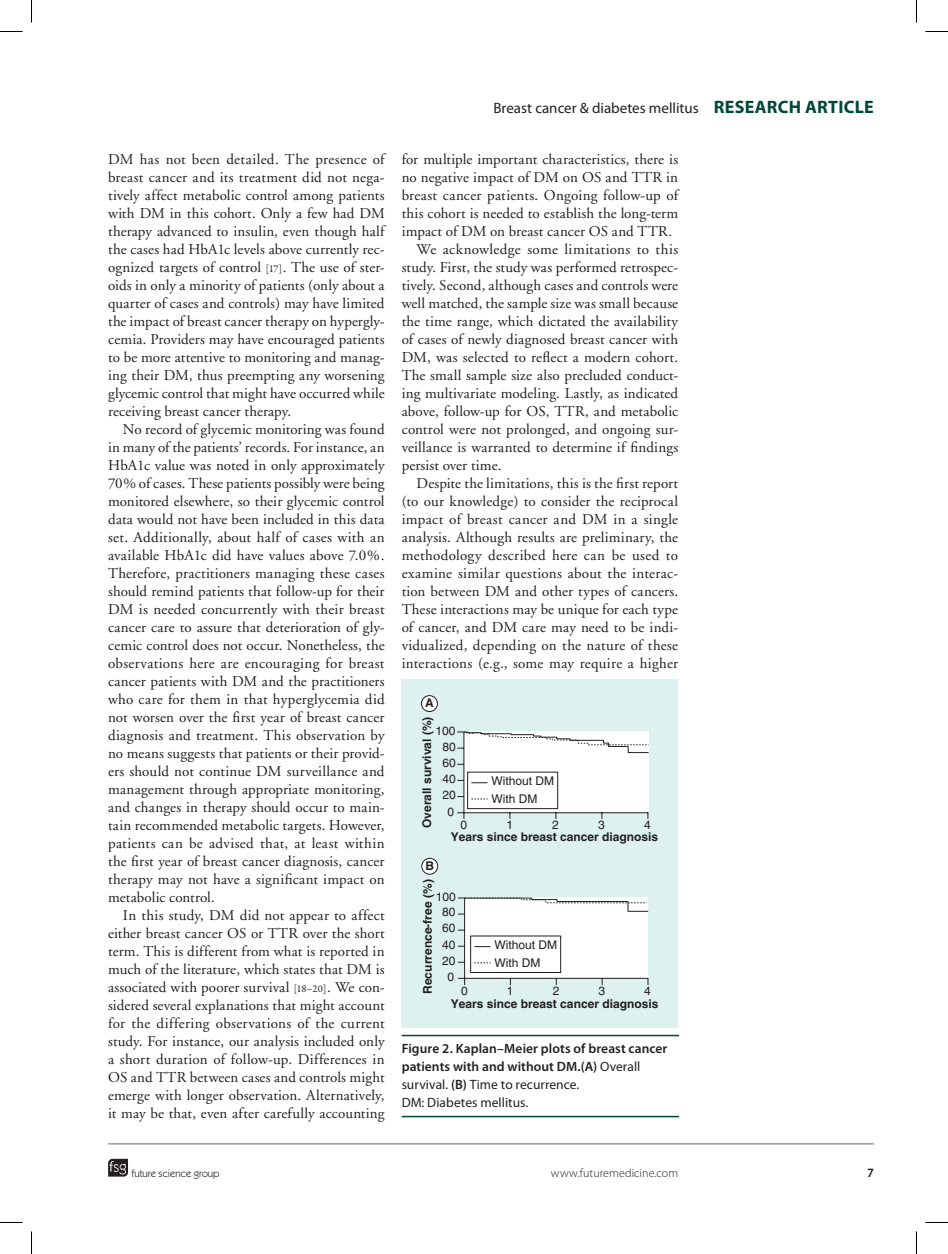
<style>
.page{position:relative;width:948px;height:1254px;background:#fff}
.page>*{position:absolute;margin:0;border:0;box-sizing:border-box;transform-origin:0 0}
.t1{font:700 18px "Myriad Pro";letter-spacing:.015em;color:#004839}
.t2{font:15px/18px "Adobe Garamond";letter-spacing:.01em;color:#231f20;text-align:justify}
.t3{font:15px "Myriad Pro";color:#231f20}
.t4{font:600 13.5px/18px "Myriad Pro";letter-spacing:.005em;color:#231f20}
.t5{font:600 12.75px "Myriad Pro";color:#231f20}
.t6{font:700 12px "Helvetica LT Std";color:#231f20}
.t7{font:12px/17.7px "Helvetica LT Std";color:#231f20}
.t8{font:300 12px "Myriad Pro";letter-spacing:.005em;color:#231f20}
.t9{font:10.5px "Itc Kabel";color:#231f20}
.s1{font-weight:700;font-size:18px;color:#004839}
.s2{font-family:"Garamond Premr Pro";font-size:10.5px}
.s3{font-weight:400}
</style>
<div class="page">
<svg style="left:108px;top:1158px;width:20px;height:18px"></svg>
<hr style="left:108px;top:1142px;width:765px;height:2px;background:#a8a9ad">
<hr style="left:401px;top:1034px;width:278px;height:2px;background:#004839">
<hr style="left:401px;top:1115px;width:278px;height:2px;background:#004839">
<div style="left:401px;top:679px;width:277px;height:349px;background:#ddf1ef"></div>
<svg style="left:457px;top:731px;width:192px;height:88px;background:#f0f2f1"></svg>
<div style="left:421px;top:695px;width:16px;height:16px;background:#fff;border-radius:50%"></div>
<div style="left:421px;top:695px;width:17px;height:17px;border:1px solid #231f20;border-radius:50%"></div>
<svg style="left:458px;top:897px;width:191px;height:88px;background:#eff1f1"></svg>
<div style="left:422px;top:858px;width:15px;height:16px;background:#fff;border-radius:50%"></div>
<div style="left:421px;top:858px;width:17px;height:16px;border:1px solid #231f20;border-radius:50%"></div>
<svg style="left:0;top:31px;width:22px;height:1px"></svg>
<svg style="left:925px;top:31px;width:22px;height:1px"></svg>
<svg style="left:0;top:1222px;width:22px;height:1px"></svg>
<svg style="left:925px;top:1222px;width:22px;height:1px"></svg>
<svg style="left:31px;top:0;width:1px;height:23px"></svg>
<svg style="left:31px;top:1231px;width:1px;height:23px"></svg>
<svg style="left:916px;top:0;width:1px;height:23px"></svg>
<svg style="left:916px;top:1231px;width:1px;height:23px"></svg>
<p class="t3" style="left:493px;top:99px;width:270px">Breast cancer &amp; diabetes mellitus <span class="s1">RESEARC</span></p>
<p class="t1" style="left:788px;top:95px;width:86px">H ARTICLE</p>
<p class="t2" style="left:108px;top:151px;width:278px">DM has not been detailed. The presence of breast cancer and its treatment did not nega&shy;tively affect metabolic control among patients with DM in this cohort. Only a few had DM therapy advanced to insulin, even though half the cases had HbA1c levels above currently rec&shy;ognized targets of control <span class="s2">[17]</span>. The use of ster&shy;oids in only a minority of patients (only about a quarter of cases and controls) may have limited the impact of breast cancer therapy on hypergly&shy;cemia. Providers may have encouraged patients to be more attentive to monitoring and manag&shy;ing their DM, thus preempting any worsening glycemic control that might have occurred while receiving breast cancer therapy.</p>
<p class="t2" style="left:108px;top:421px;width:278px;text-indent:15px">No record of glycemic monitoring was found in many of the patients’ records. For instance, an HbA1c value was noted in only approximately 70% of cases. These patients possibly were being monitored elsewhere, so their glycemic control data would not have been included in this data set. Additionally, about half of cases with an available HbA1c did have values above 7.0%.<br>Therefore, practitioners managing these cases should remind patients that follow-up for their DM is needed concurrently with their breast cancer care to assure that deterioration of gly&shy;cemic control does not occur. Nonetheless, the observations here are encouraging for breast cancer patients with DM and the practitioners who care for them in that hyperglycemia did not worsen over the first year of breast cancer diagnosis and treatment. This observation by no means suggests that patients or their provid&shy;ers should not continue DM surveillance and management through appropriate monitoring, and changes in therapy should occur to main&shy;tain recommended metabolic targets. However, patients can be advised that, at least within the first year of breast cancer diagnosis, cancer therapy may not have a significant impact on metabolic control.</p>
<p class="t2" style="left:108px;top:907px;width:278px;text-indent:15px">In this study, DM did not appear to affect either breast cancer OS or TTR over the short term. This is different from what is reported in much of the literature, which states that DM is associated with poorer survival <span class="s2">[18–20]</span>. We con&shy;sidered several explanations that might account for the differing observations of the current study. For instance, our analysis included only a short duration of follow-up. Differences in OS and TTR between cases and controls might emerge with longer observation. Alternatively, it may be that, even after carefully accounting</p>
<p class="t2" style="left:401px;top:151px;width:278px">for multiple important characteristics, there is</p>
<p class="t2" style="left:401px;top:169px;width:278px">no negative impact of DM on OS and TTR in</p>
<p class="t2" style="left:401px;top:187px;width:278px">breast cancer patients. Ongoing follow-up of</p>
<p class="t2" style="left:401px;top:205px;width:278px">this cohort is needed to establish the long-term</p>
<p class="t2" style="left:401px;top:223px;width:272px">impact of DM on breast cancer OS and TTR.</p>
<p class="t2" style="left:416px;top:241px;width:263px">We acknowledge some limitations to this</p>
<p class="t2" style="left:401px;top:259px;width:278px">study. First, the study was performed retrospec-</p>
<p class="t2" style="left:401px;top:277px;width:278px">tively. Second, although cases and controls were</p>
<p class="t2" style="left:401px;top:295px;width:278px">well matched, the sample size was small because</p>
<p class="t2" style="left:401px;top:313px;width:278px">the time range, which dictated the availability</p>
<p class="t2" style="left:401px;top:331px;width:278px">of cases of newly diagnosed breast cancer with</p>
<p class="t2" style="left:401px;top:349px;width:278px">DM, was selected to reflect a modern cohort.</p>
<p class="t2" style="left:401px;top:367px;width:278px">The small sample size also precluded conduct-</p>
<p class="t2" style="left:401px;top:385px;width:278px">ing multivariate modeling. Lastly, as indicated</p>
<p class="t2" style="left:401px;top:403px;width:278px">above, follow-up for OS, TTR, and metabolic</p>
<p class="t2" style="left:401px;top:421px;width:278px">control were not prolonged, and ongoing sur-</p>
<p class="t2" style="left:401px;top:439px;width:278px">veillance is warranted to determine if findings</p>
<p class="t2" style="left:401px;top:457px;width:101px">persist over time.</p>
<p class="t2" style="left:416px;top:475px;width:263px">Despite the limitations, this is the first report</p>
<p class="t2" style="left:401px;top:493px;width:278px">(to our knowledge) to consider the reciprocal</p>
<p class="t2" style="left:401px;top:511px;width:278px">impact of breast cancer and DM in a single</p>
<p class="t2" style="left:401px;top:529px;width:278px">analysis. Although results are preliminary, the</p>
<p class="t2" style="left:401px;top:547px;width:278px">methodology described here can be used to</p>
<p class="t2" style="left:401px;top:565px;width:278px">examine similar questions about the interac-</p>
<p class="t2" style="left:401px;top:583px;width:278px">tion between DM and other types of cancers.</p>
<p class="t2" style="left:401px;top:601px;width:278px">These interactions may be unique for each type</p>
<p class="t2" style="left:401px;top:619px;width:278px">of cancer, and DM care may need to be indi-</p>
<p class="t2" style="left:401px;top:637px;width:278px">vidualized, depending on the nature of these</p>
<p class="t2" style="left:401px;top:655px;width:278px">interactions (e.g., some may require a higher</p>
<p class="t6" style="left:425px;top:696px;width:10px">A</p>
<p class="t6" style="left:419px;top:828px;width:113px;rotate:-90deg">Overall survival (%)</p>
<p class="t7" style="left:435px;top:721px;width:22px">100</p>
<p class="t7" style="left:442px;top:738px;width:15px">80</p>
<p class="t7" style="left:442px;top:754px;width:15px">60</p>
<p class="t7" style="left:442px;top:770px;width:15px">40</p>
<p class="t7" style="left:491px;top:772px;width:64px">Without DM<br>With DM</p>
<p class="t7" style="left:442px;top:786px;width:15px">20</p>
<p class="t7" style="left:447px;top:803px;width:8px">0</p>
<p class="t7" style="left:460px;top:816px;width:8px">0</p>
<p class="t7" style="left:506px;top:816px;width:8px">1</p>
<p class="t7" style="left:552px;top:816px;width:8px">2</p>
<p class="t7" style="left:598px;top:816px;width:8px">3</p>
<p class="t7" style="left:644px;top:816px;width:8px">4</p>
<p class="t6" style="left:450px;top:829px;width:209px">Years since breast cancer diagnosis</p>
<p class="t6" style="left:425px;top:858px;width:10px">B</p>
<p class="t6" style="left:420px;top:994px;width:116px;rotate:-90deg">Recurrence-free (%)</p>
<p class="t7" style="left:435px;top:888px;width:22px">100</p>
<p class="t7" style="left:442px;top:903px;width:15px">80</p>
<p class="t7" style="left:442px;top:919px;width:15px">60</p>
<p class="t7" style="left:442px;top:935px;width:15px">40</p>
<p class="t7" style="left:494px;top:936px;width:64px">Without DM<br>With DM</p>
<p class="t7" style="left:442px;top:951px;width:15px">20</p>
<p class="t7" style="left:447px;top:967px;width:8px">0</p>
<p class="t7" style="left:461px;top:982px;width:8px">0</p>
<p class="t7" style="left:507px;top:982px;width:8px">1</p>
<p class="t7" style="left:552px;top:982px;width:8px">2</p>
<p class="t7" style="left:598px;top:982px;width:8px">3</p>
<p class="t7" style="left:644px;top:982px;width:8px">4</p>
<p class="t6" style="left:451px;top:996px;width:209px">Years since breast cancer diagnosis</p>
<p class="t4" style="left:401px;top:1039px;width:267px">Figure 2. Kaplan–Meier plots of breast cancer patients with and without DM.(A) <span class="s3">Overall survival.</span> (B) <span class="s3">Time to recurrence.<br>DM: Diabetes mellitus.</span></p>
<p class="t9" style="left:131px;top:1167px;width:90px">future science group</p>
<p class="t8" style="left:551px;top:1166px;width:129px">www.futuremedicine.com</p>
<p class="t5" style="left:867px;top:1164px;width:8px">7</p>
</div>
